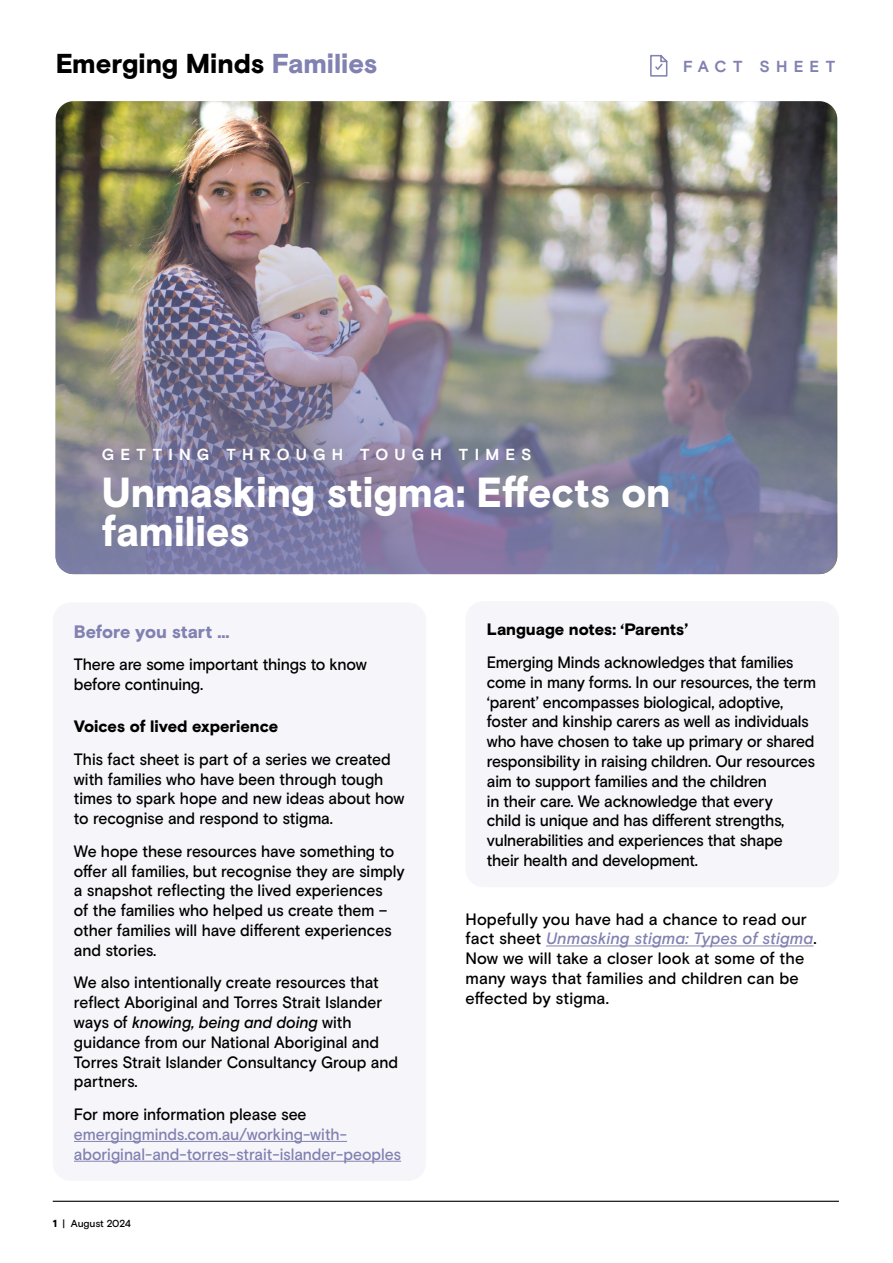
<style>
.page{position:relative;width:893px;height:1263px;background:#fff}
.page>*{position:absolute;margin:0;border:0;box-sizing:border-box;transform-origin:0 0}
.t1{font:900 42px/39px "Basis Grotesque Pro";color:#fff}
.t2{font:900 27.3px "Basis Grotesque Pro";letter-spacing:-.005em;color:#000}
.t3{font:900 18px "Basis Grotesque Pro";letter-spacing:-.01em;color:#8181b2}
.t4{font:500 16.5px/19.8px "Basis Grotesque Pro";letter-spacing:-.01em;color:#000;scale:.95 1}
.t5{font:500 16.5px/19.8px "Basis Grotesque Pro";letter-spacing:-.01em;color:#000}
.t6{font:500 16.5px/19.8px "Basis Grotesque Pro";color:#8181b2;scale:.95 1}
.t7{font:500 16.5px/19.8px "Basis Grotesque Pro";letter-spacing:-.01em;color:#000;scale:.96 1}
.t8{font:900 16.5px "Basis Grotesque Pro";letter-spacing:-.01em;color:#000}
.t9{font:700 15.9px "Basis Grotesque Pro";letter-spacing:.39em;color:#fff}
.t10{font:700 15.9px "Basis Grotesque Pro";letter-spacing:.385em;color:#8181b2}
.t11{font:500 10.2px "Basis Grotesque Pro";letter-spacing:-.015em;color:#000}
.s1{color:#8181b2}
.s2{font-style:italic}
.s3{font-weight:900}
.s4{font-style:italic;color:#8181b2}
</style>
<div class="page">
<hr style="left:53px;top:1201px;width:786px;height:1px;background:#000">
<img style="left:56px;top:101px;width:781px;height:473px">
<img style="left:55px;top:137px;width:782px;height:437px;border-radius:18px">
<div style="left:53px;top:602px;width:373px;height:579px;background:#f6f6fa;border-radius:18px"></div>
<hr style="left:74px;top:1141px;width:273px;height:1px;background:#8181b2">
<hr style="left:74px;top:1161px;width:327px;height:1px;background:#8181b2">
<hr style="left:546px;top:945px;width:267px;height:1px;background:#8181b2">
<div style="left:466px;top:601px;width:373px;height:286px;background:#f6f6fa;border-radius:18px"></div>
<svg style="left:650px;top:54px;width:18px;height:23px"></svg>
<h2 class="t2" style="left:56px;top:47px;width:323px">Emerging Minds <span class="s1">Families</span></h2>
<p class="t10" style="left:683px;top:57px;width:154px">FACT SHEET</p>
<p class="t9" style="left:102px;top:445px;width:431px">GETTING THROUGH TOUGH TIMES</p>
<h1 class="t1" style="left:102px;top:475px;width:570px">Unmasking stigma: Effects on families</h1>
<p class="t3" style="left:74px;top:621px;width:157px">Before you start ...</p>
<p class="t7" style="left:74px;top:655px;width:307px">There are some important things to know before continuing.</p>
<p class="t8" style="left:74px;top:717px;width:206px">Voices of lived experience</p>
<p class="t4" style="left:74px;top:750px;width:349px">This fact sheet is part of a series we created with families who have been through tough times to spark hope and new ideas about how to recognise and respond to stigma.</p>
<p class="t4" style="left:74px;top:842px;width:350px">We hope these resources have something to offer all families, but recognise they are simply a snapshot reflecting the lived experiences<br>of the families who helped us create them – other families will have different experiences and stories.</p>
<p class="t4" style="left:74px;top:973px;width:343px">We also intentionally create resources that reflect Aboriginal and Torres Strait Islander ways of <span class="s2">knowing, being and doing</span> with guidance from our National Aboriginal and Torres Strait Islander Consultancy Group and partners.</p>
<p class="t4" style="left:74px;top:1105px;width:246px">For more information please see</p>
<p class="t6" style="left:74px;top:1124px;width:346px">emergingminds.com.au/working-with&shy;aboriginal-and-torres-strait-islander-peoples</p>
<p class="t11" style="left:53px;top:1217px;width:80px"><span class="s3">1</span> | August 2024</p>
<p class="t8" style="left:487px;top:620px;width:203px">Language notes: ‘Parents’</p>
<p class="t4" style="left:487px;top:653px;width:348px">Emerging Minds acknowledges that families come in many forms. In our resources, the term ‘parent’ encompasses biological, adoptive, foster and kinship carers as well as individuals who have chosen to take up primary or shared responsibility in raising children. Our resources aim to support families and the children<br>in their care. We acknowledge that every<br>child is unique and has different strengths, vulnerabilities and experiences that shape their health and development.</p>
<p class="t5" style="left:466px;top:909px;width:353px">Hopefully you have had a chance to read our fact sheet <span class="s4">Unmasking stigma: Types of stigma</span>.<br>Now we will take a closer look at some of the many ways that families and children can be effected by stigma.</p>
</div>
